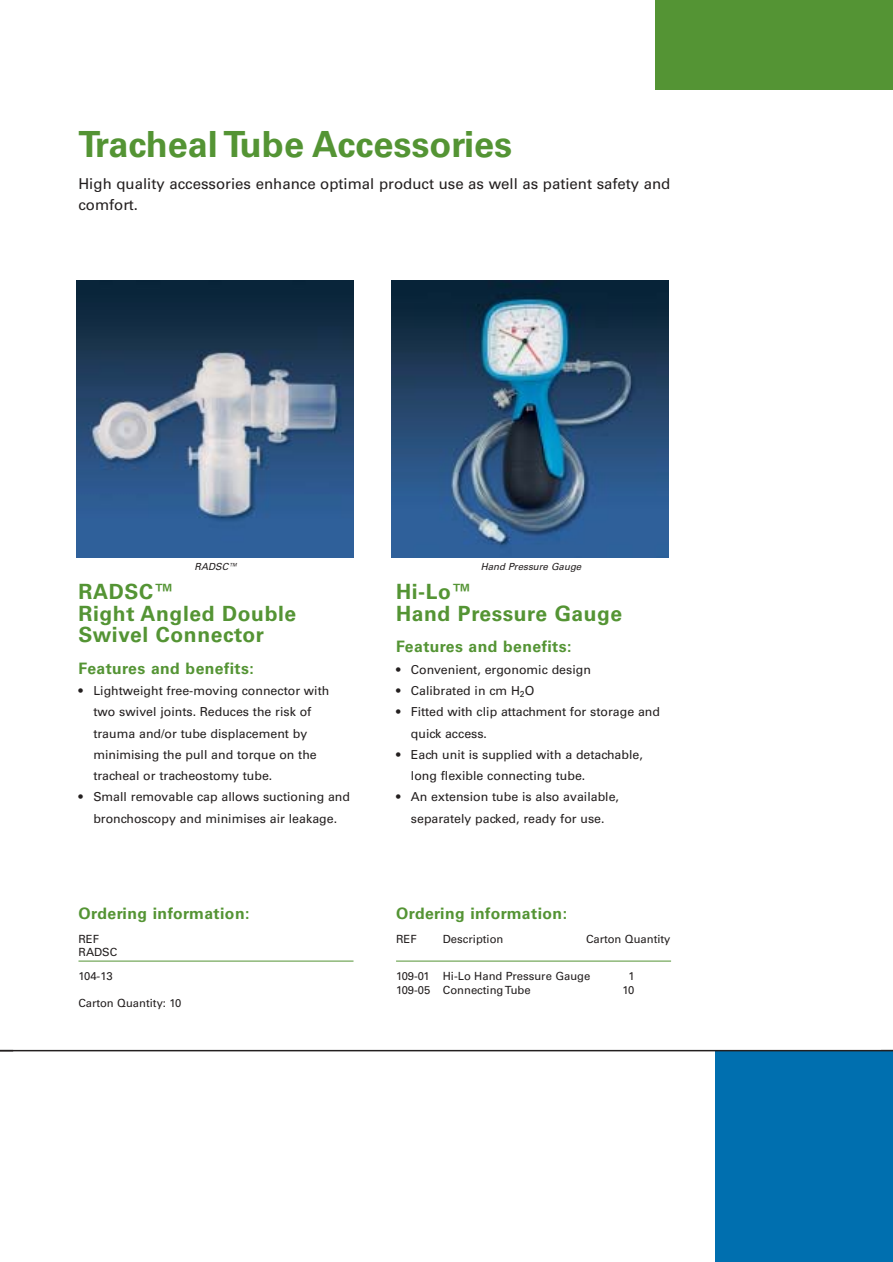
<style>
.page{position:relative;width:893px;height:1262px;background:#fff}
.page>*{position:absolute;margin:0;border:0;box-sizing:border-box;transform-origin:0 0}
.t1{font:700 36px "Univers";color:#549434}
.t2{font:700 21px/21.3px "Univers";letter-spacing:.03em;color:#549434}
.t3{font:700 15.75px "Univers";letter-spacing:.03em;color:#549434}
.t4{font:15px/21.3px "Univers";color:#231f1f}
.t5{font:12.3px/21.3px "Univers";color:#231f1f}
.t6{font:11.25px/13.5px "Univers";color:#231f1f}
.t7{font:italic 9.75px "Univers";color:#231f1f}
</style>
<div class="page">
<div style="left:655px;top:0;width:237px;height:89px;background:#549434"></div>
<div style="left:715px;top:1050px;width:177px;height:211px;background:#006faf"></div>
<hr style="left:0;top:1049px;width:892px;height:2px;background:#231f1f">
<svg style="left:0;top:1049px;width:13px;height:1px"></svg>
<hr style="left:78px;top:960px;width:275px;height:1px;background:#549434">
<hr style="left:396px;top:960px;width:275px;height:1px;background:#549434">
<img style="left:392px;top:281px;width:276px;height:276px">
<img style="left:77px;top:281px;width:276px;height:276px">
<h1 class="t1" style="left:78px;top:131px;width:435px">Tracheal Tube Accessories</h1>
<p class="t4" style="left:78px;top:174px;width:593px">High quality accessories enhance optimal product use as well as patient safety and comfort.</p>
<p class="t7" style="left:195px;top:563px;width:45px">RADSC™</p>
<p class="t7" style="left:481px;top:563px;width:102px">Hand Pressure Gauge</p>
<h2 class="t2" style="left:78px;top:583px;width:219px">RADSC™<br>Right Angled Double<br>Swivel Connector</h2>
<p class="t3" style="left:78px;top:662px;width:177px">Features and benefits:</p>
<p class="t5" style="left:93px;top:681px;width:237px;text-indent:-15px">• Lightweight free-moving connector with two swivel joints. Reduces the risk of trauma and/or tube displacement by minimising the pull and torque on the tracheal or tracheostomy tube.</p>
<p class="t5" style="left:78px;top:787px;width:273px;text-align:center">• Small removable cap allows suctioning and bronchoscopy and minimises air leakage.</p>
<p class="t3" style="left:78px;top:907px;width:172px">Ordering information:</p>
<p class="t6" style="left:78px;top:933px;width:40px">REF<br>RADSC</p>
<p class="t6" style="left:78px;top:970px;width:36px">104-13</p>
<p class="t6" style="left:78px;top:997px;width:104px">Carton Quantity: 10</p>
<h2 class="t2" style="left:396px;top:583px;width:227px">Hi-Lo™<br>Hand Pressure Gauge</h2>
<p class="t3" style="left:396px;top:641px;width:177px">Features and benefits:</p>
<p class="t5" style="left:396px;top:660px;width:196px">• Convenient, ergonomic design</p>
<p class="t5" style="left:396px;top:681px;width:140px">• Calibrated in cm H<sub>2</sub>O</p>
<p class="t5" style="left:411px;top:702px;width:250px;text-indent:-15px">• Fitted with clip attachment for storage and quick access.</p>
<p class="t5" style="left:411px;top:745px;width:233px;text-indent:-15px">• Each unit is supplied with a detachable, long flexible connecting tube.</p>
<p class="t5" style="left:396px;top:787px;width:224px;text-align:center">• An extension tube is also available, separately packed, ready for use.</p>
<p class="t3" style="left:396px;top:907px;width:172px">Ordering information:</p>
<p class="t6" style="left:396px;top:933px;width:22px">REF</p>
<p class="t6" style="left:443px;top:933px;width:62px">Description</p>
<p class="t6" style="left:586px;top:933px;width:86px">Carton Quantity</p>
<p class="t6" style="left:396px;top:970px;width:196px">109-01 Hi-Lo Hand Pressure Gauge</p>
<p class="t6" style="left:628px;top:970px;width:8px">1</p>
<p class="t6" style="left:396px;top:984px;width:136px">109-05 Connecting Tube</p>
<p class="t6" style="left:622px;top:984px;width:13px">10</p>
</div>
